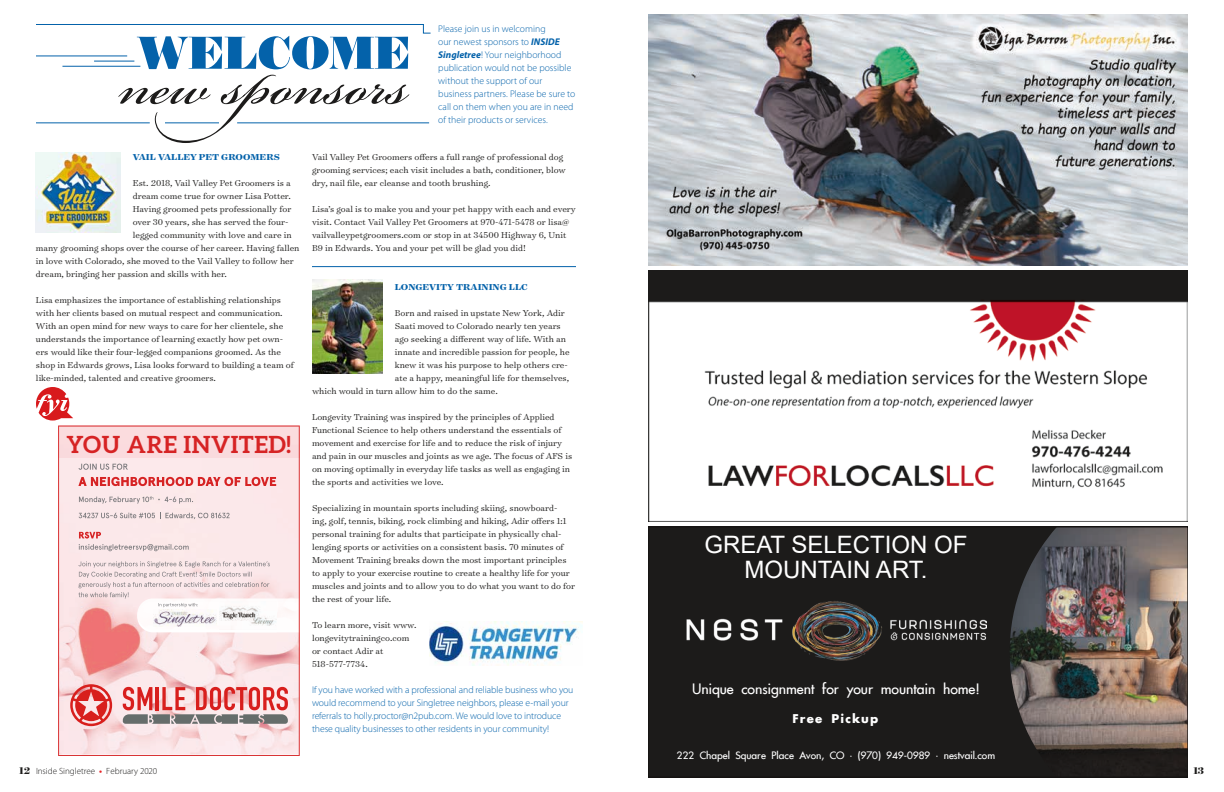
<style>
.page{position:relative;width:1224px;height:792px;background:#fff}
.page>*{position:absolute;margin:0;border:0;box-sizing:border-box;transform-origin:0 0}
.t1{font:90.4px "Bickham Script Pro";color:#1c1b1a}
.t2{font:900 52.7px "Surveyor Fine";color:#0462aa}
.t3{font:24px/24.8px "Arial";color:#fff;text-align:center}
.t4{font:700 23.7px "Aleo";letter-spacing:.02em;color:#d62324}
.t5{font:15px "Intrepid";color:#fff}
.t6{font:700 12.6px "Intrepid";letter-spacing:.1em;color:#fff}
.t7{font:10.8px "Intrepid";color:#fff}
.t8{font:300 9.8px/13px "Surveyor Text";color:#1c1b1a}
.t9{font:300 9.8px/13px "Myriad Pro";letter-spacing:-.01em;color:#0462aa}
.t10{font:700 9.8px "Surveyor Text";color:#0462aa}
.t11{font:300 9px "Myriad Pro";color:#1c1b1a}
.s1{font-weight:700;font-style:italic}
.s2{font-family:"Surveyor Display";font-weight:700;font-size:11px}
.s3{font-weight:700;color:#e72528}
</style>
<div class="page">
<img style="left:648px;top:270px;width:540px;height:252px">
<svg style="left:648px;top:526px;width:540px;height:252px;background:#393432"></svg>
<img style="left:686px;top:596px;width:300px;height:69px">
<img style="left:648px;top:14px;width:540px;height:252px">
<img style="left:429px;top:622px;width:154px;height:43px">
<img style="left:36px;top:153px;width:85px;height:80px">
<img style="left:312px;top:279px;width:71px;height:95px">
<hr style="left:36px;top:122px;width:114px;height:1px;background:#0462aa">
<hr style="left:165px;top:122px;width:54px;height:1px;background:#0462aa">
<hr style="left:237px;top:122px;width:192px;height:1px;background:#0462aa">
<hr style="left:312px;top:266px;width:264px;height:1px;background:#0462aa">
<hr style="left:62px;top:66px;width:78px;height:1px;background:#0462aa">
<hr style="left:94px;top:61px;width:40px;height:1px;background:#0462aa">
<hr style="left:36px;top:55px;width:91px;height:1px;background:#0462aa">
<svg style="left:36px;top:24px;width:395px;height:10px"></svg>
<svg style="left:58px;top:426px;width:242px;height:330px;background:#f5d8da"></svg>
<svg style="left:70px;top:684px;width:42px;height:42px;background:#e77979"></svg>
<svg style="left:123px;top:687px;width:165px;height:37px;background:#ce8f8f"></svg>
<svg style="left:36px;top:387px;width:37px;height:34px"></svg>
<h2 class="t2" style="left:136px;top:19px;width:275px">WELCOME</h2>
<p class="t9" style="left:438px;top:22px;width:139px">Please join us in welcoming<br>our newest sponsors to <span class="s1">INSIDE<br>Singletree</span>! Your neighborhood publication would not be possible without the support of our business partners. Please be sure to call on them when you are in need of their products or services.</p>
<h1 class="t1" style="left:120px;top:19px;width:290px">new sponsors</h1>
<p class="t10" style="left:133px;top:151px;width:149px">VAIL VALLEY PET GROOMERS</p>
<p class="t8" style="left:133px;top:176px;width:160px">Est. 2018, Vail Valley Pet Groomers is a</p>
<p class="t8" style="left:133px;top:189px;width:160px">dream come true for owner Lisa Potter.</p>
<p class="t8" style="left:133px;top:202px;width:160px">Having groomed pets professionally for</p>
<p class="t8" style="left:133px;top:215px;width:157px">over 30 years, she has served the four-</p>
<p class="t8" style="left:133px;top:228px;width:160px">legged community with love and care in</p>
<p class="t8" style="left:36px;top:241px;width:265px">many grooming shops over the course of her career. Having fallen</p>
<p class="t8" style="left:36px;top:254px;width:259px">in love with Colorado, she moved to the Vail Valley to follow her</p>
<p class="t8" style="left:36px;top:267px;width:193px">dream, bringing her passion and skills with her.</p>
<p class="t8" style="left:36px;top:293px;width:259px">Lisa emphasizes the importance of establishing relationships with her clients based on mutual respect and communication.<br>With an open mind for new ways to care for her clientele, she understands the importance of learning exactly how pet own&shy;ers would like their four-legged companions groomed. As the shop in Edwards grows, Lisa looks forward to building a team of like-minded, talented and creative groomers.</p>
<h3 class="t4" style="left:67px;top:431px;width:226px">YOU ARE INVITED!</h3>
<p class="t8" style="left:312px;top:150px;width:255px">Vail Valley Pet Groomers offers a full range of professional dog grooming services; each visit includes a bath, conditioner, blow dry, nail file, ear cleanse and tooth brushing.</p>
<p class="t8" style="left:312px;top:202px;width:265px">Lisa’s goal is to make you and your pet happy with each and every visit. Contact Vail Valley Pet Groomers at 970-471-5478 or lisa@ vailvalleypetgroomers.com or stop in at 34500 Highway 6, Unit B9 in Edwards. You and your pet will be glad you did!</p>
<p class="t10" style="left:395px;top:281px;width:134px">LONGEVITY TRAINING LLC</p>
<p class="t8" style="left:395px;top:306px;width:171px">Born and raised in upstate New York, Adir</p>
<p class="t8" style="left:395px;top:319px;width:167px">Saati moved to Colorado nearly ten years</p>
<p class="t8" style="left:395px;top:332px;width:173px">ago seeking a different way of life. With an</p>
<p class="t8" style="left:395px;top:345px;width:176px">innate and incredible passion for people, he</p>
<p class="t8" style="left:395px;top:358px;width:174px">knew it was his purpose to help others cre-</p>
<p class="t8" style="left:395px;top:371px;width:176px">ate a happy, meaningful life for themselves,</p>
<p class="t8" style="left:312px;top:384px;width:187px">which would in turn allow him to do the same.</p>
<p class="t8" style="left:312px;top:410px;width:262px">Longevity Training was inspired by the principles of Applied Functional Science to help others understand the essentials of movement and exercise for life and to reduce the risk of injury and pain in our muscles and joints as we age. The focus of AFS is on moving optimally in everyday life tasks as well as engaging in the sports and activities we love.</p>
<p class="t8" style="left:312px;top:501px;width:265px">Specializing in mountain sports including skiing, snowboard-<br>ing, golf, tennis, biking, rock climbing and hiking, Adir offers 1:1 personal training for adults that participate in physically chal&shy;lenging sports or activities on a consistent basis. 70 minutes of Movement Training breaks down the most important principles to apply to your exercise routine to create a healthy life for your muscles and joints and to allow you to do what you want to do for the rest of your life.</p>
<p class="t8" style="left:312px;top:618px;width:106px">To learn more, visit www. longevitytrainingco.com or contact Adir at<br>518-577-7734.</p>
<p class="t9" style="left:312px;top:683px;width:263px">If you have worked with a professional and reliable business who you would recommend to your Singletree neighbors, please e-mail your referrals to holly.proctor@n2pub.com. We would love to introduce these quality businesses to other residents in your community!</p>
<p class="t11" style="left:19px;top:765px;width:140px"><span class="s2">12</span> Inside Singletree <span class="s3">•</span> February 2020</p>
<h3 class="t3" style="left:704px;top:532px;width:265px">GREAT SELECTION OF<br>MOUNTAIN ART.</h3>
<h3 class="t5" style="left:692px;top:680px;width:289px">Unique consignment for your mountain home!</h3>
<p class="t6" style="left:793px;top:711px;width:87px">Free Pickup</p>
<p class="t7" style="left:677px;top:749px;width:320px">222 Chapel Square Place Avon, CO · (970) 949-0989 · nestvail.com</p>
</div>
